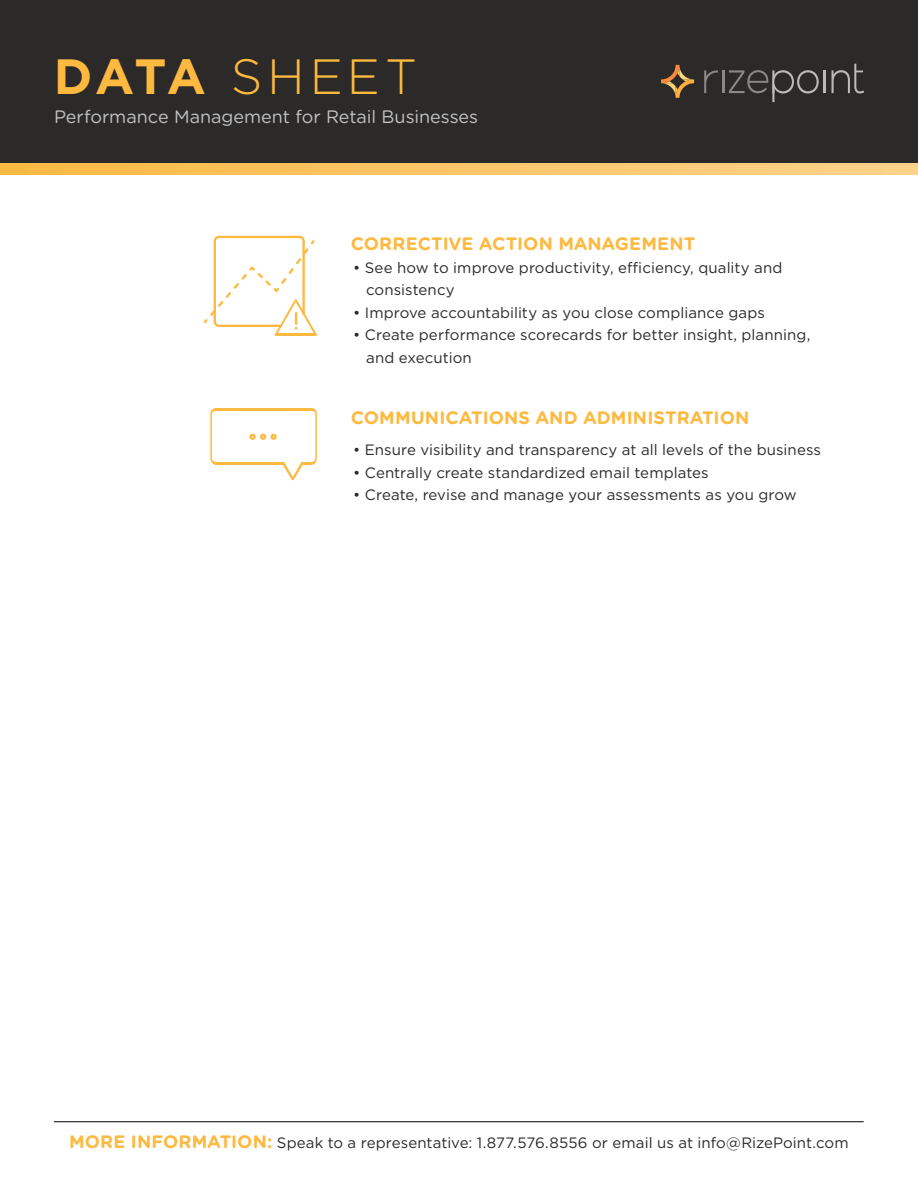
<style>
.page{position:relative;width:918px;height:1188px;background:#fff}
.page>*{position:absolute;margin:0;border:0;box-sizing:border-box;transform-origin:0 0}
.t1{font:300 49.5px "Gotham";letter-spacing:.1em;color:#fdb940}
.t2{font:700 18px "Gotham Rounded";letter-spacing:.005em;color:#fdb940}
.t3{font:18px "Gotham Rounded";color:#c0c2c4}
.t4{font:15px/22.5px "Gotham";letter-spacing:.005em;color:#2c2929}
.s1{font-weight:700}
.s2{font-family:"Gotham Rounded";font-weight:700;font-size:18px;color:#fdb940}
</style>
<div class="page">
<div style="left:0;top:0;width:918px;height:164px;background:#2c2929"></div>
<svg style="left:0;top:164px;width:918px;height:10px;background:#fec567"></svg>
<hr style="left:54px;top:1121px;width:810px;height:1px;background:#000">
<svg style="left:210px;top:408px;width:107px;height:72px"></svg>
<svg style="left:204px;top:236px;width:113px;height:100px"></svg>
<hr style="left:722px;top:70px;width:2px;height:23px;background:#8a898a">
<hr style="left:823px;top:70px;width:3px;height:23px;background:#bbb">
<svg style="left:704px;top:70px;width:14px;height:23px"></svg>
<svg style="left:729px;top:70px;width:90px;height:32px"></svg>
<svg style="left:832px;top:64px;width:32px;height:29px"></svg>
<svg style="left:661px;top:65px;width:33px;height:33px"></svg>
<h1 class="t1" style="left:54px;top:49px;width:365px"><span class="s1">DATA</span> SHEET</h1>
<p class="t3" style="left:54px;top:105px;width:426px">Performance Management for Retail Businesses</p>
<p class="t2" style="left:351px;top:231px;width:346px">CORRECTIVE ACTION MANAGEMENT</p>
<p class="t4" style="left:366px;top:256px;width:418px;text-indent:-13px">• See how to improve productivity, efficiency, quality and consistency</p>
<p class="t4" style="left:353px;top:301px;width:413px">• Improve accountability as you close compliance gaps</p>
<p class="t4" style="left:366px;top:323px;width:446px;text-indent:-13px">• Create performance scorecards for better insight, planning, and execution</p>
<p class="t2" style="left:351px;top:404px;width:400px">COMMUNICATIONS AND ADMINISTRATION</p>
<p class="t4" style="left:353px;top:439px;width:469px">• Ensure visibility and transparency at all levels of the business</p>
<p class="t4" style="left:353px;top:461px;width:357px">• Centrally create standardized email templates</p>
<p class="t4" style="left:353px;top:484px;width:445px">• Create, revise and manage your assessments as you grow</p>
<p class="t4" style="left:69px;top:1131px;width:781px"><span class="s2">MORE INFORMATION:</span> Speak to a representative: 1.877.576.8556 or email us at info@RizePoint.com</p>
</div>
